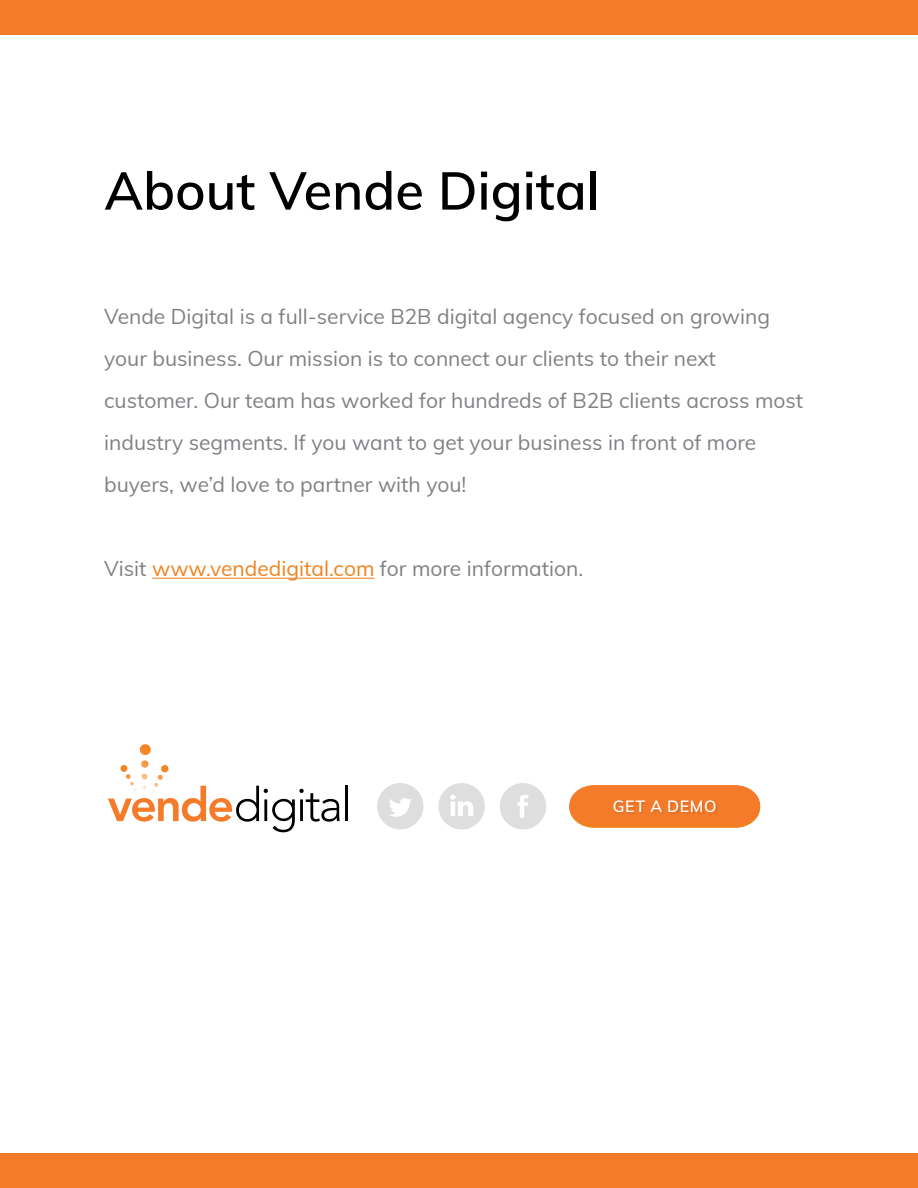
<style>
.page{position:relative;width:918px;height:1188px;background:#fff}
.page>*{position:absolute;margin:0;border:0;box-sizing:border-box;transform-origin:0 0}
.t1{font:600 52.5px "Muli";color:#000}
.t2{font:21px/42px "Muli";color:#828085}
.t3{font:600 16.05px "Muli";letter-spacing:.035em;color:#fff}
.s1{color:#ef831e}
</style>
<div class="page">
<div style="left:0;top:1153px;width:918px;height:35px;background:#f47b2a"></div>
<hr style="left:152px;top:578px;width:223px;height:1px;background:#ef831e">
<svg style="left:377px;top:783px;width:46px;height:46px"></svg>
<svg style="left:500px;top:783px;width:46px;height:46px"></svg>
<svg style="left:438px;top:783px;width:47px;height:46px"></svg>
<svg style="left:569px;top:785px;width:191px;height:43px;background:#f48438"></svg>
<div style="left:614px;top:801px;width:103px;height:13px;background:#000;opacity:.1"></div>
<hr style="left:345px;top:786px;width:3px;height:35px;background:#000">
<svg style="left:108px;top:744px;width:232px;height:88px"></svg>
<div style="left:0;top:0;width:918px;height:35px;background:#f47b2a"></div>
<h1 class="t1" style="left:104px;top:153px;width:497px">About Vende Digital</h1>
<p class="t2" style="left:104px;top:295px;width:700px">Vende Digital is a full-service B2B digital agency focused on growing your business. Our mission is to connect our clients to their next customer. Our team has worked for hundreds of B2B clients across most industry segments. If you want to get your business in front of more buyers, we’d love to partner with you!</p>
<p class="t2" style="left:104px;top:547px;width:481px">Visit <span class="s1">www.vendedigital.com</span> for more information.</p>
<p class="t3" style="left:613px;top:795px;width:105px">GET A DEMO</p>
</div>
